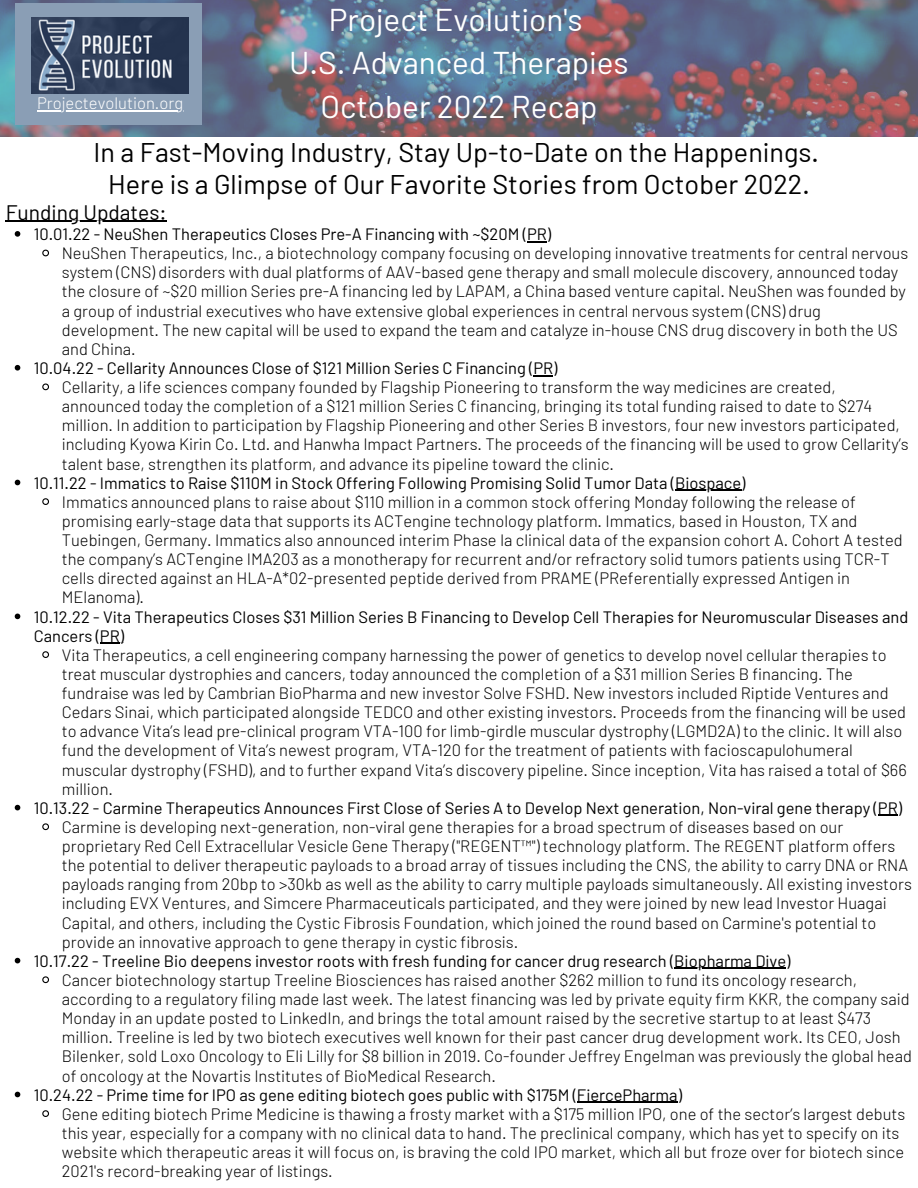
<style>
.page{position:relative;width:918px;height:1188px;background:#fff}
.page>*{position:absolute;margin:0;border:0;box-sizing:border-box;transform-origin:0 0}
.t1{font:31.5px/43.8px "Barlow";color:#fff;text-align:center}
.t2{font:27px/31.5px "Barlow";color:#000;text-align:center}
.t3{font:21px "Barlow";color:#000}
.t4{font:300 16.65px "Barlow";color:#fff}
.t5{font:300 16.5px/19.2px "Barlow";color:#000}
.t6{font:16.5px/19.2px "Barlow";color:#000}
</style>
<div class="page">
<img style="left:0;top:0;width:918px;height:137px">
<svg style="left:15px;top:231px;width:5px;height:6px"></svg>
<svg style="left:527px;top:241px;width:20px;height:1px"></svg>
<svg style="left:42px;top:249px;width:7px;height:8px"></svg>
<svg style="left:15px;top:365px;width:5px;height:6px"></svg>
<svg style="left:533px;top:375px;width:20px;height:1px"></svg>
<svg style="left:42px;top:383px;width:7px;height:8px"></svg>
<svg style="left:15px;top:480px;width:5px;height:5px"></svg>
<hr style="left:675px;top:490px;width:66px;height:1px;background:#000">
<svg style="left:42px;top:498px;width:7px;height:7px"></svg>
<svg style="left:15px;top:614px;width:5px;height:5px"></svg>
<svg style="left:100px;top:643px;width:20px;height:1px"></svg>
<svg style="left:42px;top:651px;width:7px;height:7px"></svg>
<svg style="left:15px;top:805px;width:5px;height:5px"></svg>
<svg style="left:878px;top:815px;width:20px;height:1px"></svg>
<svg style="left:42px;top:823px;width:7px;height:8px"></svg>
<svg style="left:15px;top:958px;width:5px;height:5px"></svg>
<hr style="left:674px;top:968px;width:112px;height:1px;background:#000">
<svg style="left:42px;top:976px;width:7px;height:8px"></svg>
<svg style="left:15px;top:1092px;width:5px;height:5px"></svg>
<hr style="left:577px;top:1102px;width:101px;height:1px;background:#000">
<svg style="left:42px;top:1110px;width:7px;height:7px"></svg>
<hr style="left:6px;top:221px;width:161px;height:1px;background:#000">
<div style="left:15px;top:4px;width:187px;height:121px;background:#8a9eb5"></div>
<img style="left:31px;top:17px;width:158px;height:77px">
<hr style="left:37px;top:111px;width:146px;height:1px;background:#fff">
<p class="t4" style="left:37px;top:93px;width:148px">Projectevolution.org</p>
<h1 class="t1" style="left:289px;top:-4px;width:341px">Project Evolution's<br>U.S. Advanced Therapies<br>October 2022 Recap</h1>
<h2 class="t2" style="left:94px;top:136px;width:727px">In a Fast-Moving Industry, Stay Up-to-Date on the Happenings.<br>Here is a Glimpse of Our Favorite Stories from October 2022.</h2>
<p class="t3" style="left:6px;top:199px;width:163px">Funding Updates:</p>
<p class="t6" style="left:34px;top:224px;width:519px">10.01.22 - NeuShen Therapeutics Closes Pre-A Financing with ~$20M (PR)</p>
<p class="t5" style="left:62px;top:243px;width:848px">NeuShen Therapeutics, Inc., a biotechnology company focusing on developing innovative treatments for central nervous system (CNS) disorders with dual platforms of AAV-based gene therapy and small molecule discovery, announced today the closure of ~$20 million Series pre-A financing led by LAPAM, a China based venture capital. NeuShen was founded by a group of industrial executives who have extensive global experiences in central nervous system (CNS) drug development. The new capital will be used to expand the team and catalyze in-house CNS drug discovery in both the US and China.</p>
<p class="t6" style="left:34px;top:358px;width:525px">10.04.22 - Cellarity Announces Close of $121 Million Series C Financing (PR)</p>
<p class="t5" style="left:62px;top:377px;width:848px">Cellarity, a life sciences company founded by Flagship Pioneering to transform the way medicines are created, announced today the completion of a $121 million Series C financing, bringing its total funding raised to date to $274 million. In addition to participation by Flagship Pioneering and other Series B investors, four new investors participated, including Kyowa Kirin Co. Ltd. and Hanwha Impact Partners. The proceeds of the financing will be used to grow Cellarity’s talent base, strengthen its platform, and advance its pipeline toward the clinic.</p>
<p class="t6" style="left:34px;top:472px;width:713px">10.11.22 - Immatics to Raise $110M in Stock Offering Following Promising Solid Tumor Data (Biospace)</p>
<p class="t5" style="left:62px;top:492px;width:842px">Immatics announced plans to raise about $110 million in a common stock offering Monday following the release of promising early-stage data that supports its ACTengine technology platform. Immatics, based in Houston, TX and Tuebingen, Germany. Immatics also announced interim Phase Ia clinical data of the expansion cohort A. Cohort A tested the company’s ACTengine IMA203 as a monotherapy for recurrent and/or refractory solid tumors patients using TCR-T cells directed against an HLA-A*02-presented peptide derived from PRAME (PReferentially expressed Antigen in MElanoma).</p>
<p class="t6" style="left:34px;top:606px;width:876px">10.12.22 - Vita Therapeutics Closes $31 Million Series B Financing to Develop Cell Therapies for Neuromuscular Diseases and<br>Cancers (PR)</p>
<p class="t5" style="left:62px;top:645px;width:846px">Vita Therapeutics, a cell engineering company harnessing the power of genetics to develop novel cellular therapies to treat muscular dystrophies and cancers, today announced the completion of a $31 million Series B financing. The fundraise was led by Cambrian BioPharma and new investor Solve FSHD. New investors included Riptide Ventures and Cedars Sinai, which participated alongside TEDCO and other existing investors. Proceeds from the financing will be used to advance Vita’s lead pre-clinical program VTA-100 for limb-girdle muscular dystrophy (LGMD2A) to the clinic. It will also fund the development of Vita’s newest program, VTA-120 for the treatment of patients with facioscapulohumeral muscular dystrophy (FSHD), and to further expand Vita’s discovery pipeline. Since inception, Vita has raised a total of $66 million.</p>
<p class="t6" style="left:34px;top:798px;width:870px">10.13.22 - Carmine Therapeutics Announces First Close of Series A to Develop Next generation, Non-viral gene therapy (PR)</p>
<p class="t5" style="left:62px;top:817px;width:852px">Carmine is developing next-generation, non-viral gene therapies for a broad spectrum of diseases based on our proprietary Red Cell Extracellular Vesicle Gene Therapy ("REGENT™") technology platform. The REGENT platform offers the potential to deliver therapeutic payloads to a broad array of tissues including the CNS, the ability to carry DNA or RNA payloads ranging from 20bp to &gt;30kb as well as the ability to carry multiple payloads simultaneously. All existing investors including EVX Ventures, and Simcere Pharmaceuticals participated, and they were joined by new lead Investor Huagai Capital, and others, including the Cystic Fibrosis Foundation, which joined the round based on Carmine's potential to provide an innovative approach to gene therapy in cystic fibrosis.</p>
<p class="t6" style="left:34px;top:951px;width:758px">10.17.22 - Treeline Bio deepens investor roots with fresh funding for cancer drug research (Biopharma Dive)</p>
<p class="t5" style="left:62px;top:970px;width:852px">Cancer biotechnology startup Treeline Biosciences has raised another $262 million to fund its oncology research, according to a regulatory filing made last week. The latest financing was led by private equity firm KKR, the company said Monday in an update posted to LinkedIn, and brings the total amount raised by the secretive startup to at least $473 million. Treeline is led by two biotech executives well known for their past cancer drug development work. Its CEO, Josh Bilenker, sold Loxo Oncology to Eli Lilly for $8 billion in 2019. Co-founder Jeffrey Engelman was previously the global head of oncology at the Novartis Institutes of BioMedical Research.</p>
<p class="t6" style="left:34px;top:1084px;width:650px">10.24.22 - Prime time for IPO as gene editing biotech goes public with $175M (FiercePharma)</p>
<p class="t5" style="left:62px;top:1104px;width:845px">Gene editing biotech Prime Medicine is thawing a frosty market with a $175 million IPO, one of the sector’s largest debuts this year, especially for a company with no clinical data to hand. The preclinical company, which has yet to specify on its website which therapeutic areas it will focus on, is braving the cold IPO market, which all but froze over for biotech since 2021's record-breaking year of listings.</p>
</div>
